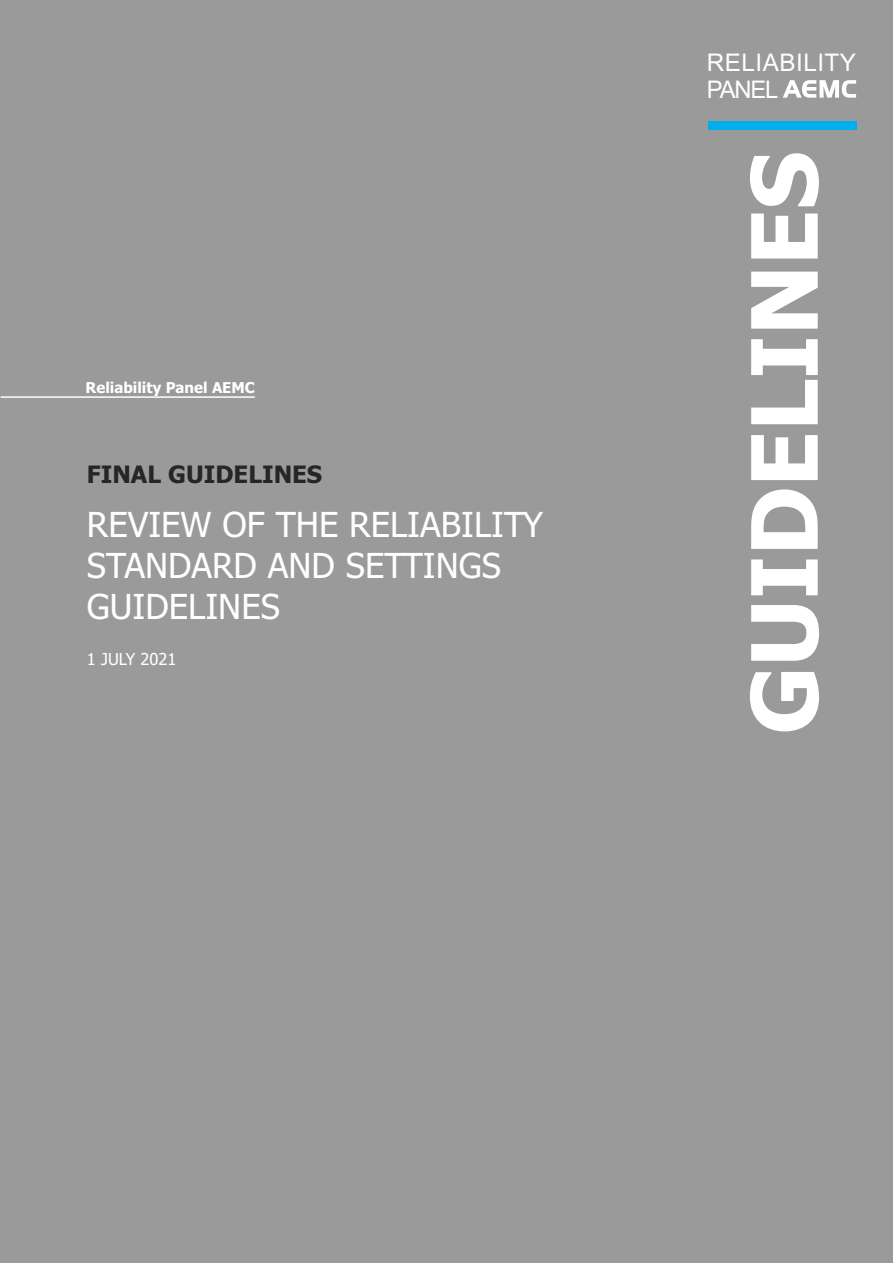
<style>
.page{position:relative;width:893px;height:1263px;background:#9a9a9a}
.page>*{position:absolute;margin:0;border:0;box-sizing:border-box;transform-origin:0 0}
.t1{font:700 91.5px "Tahoma";letter-spacing:-.005em;color:#fff}
.t2{font:34.5px/41.4px "Tahoma";color:#fff}
.t3{font:24.3px/26.2px "Arial";letter-spacing:.02em;color:#fefefe}
.t4{font:700 24px "Tahoma";color:#272526}
.t5{font:16.5px "Tahoma";color:#fff}
.t6{font:700 15px "Tahoma";color:#fff}
</style>
<div class="page">
<hr style="left:1px;top:396px;width:254px;height:2px;background:#fff">
<svg style="left:783px;top:80px;width:73px;height:18px"></svg>
<div style="left:708px;top:121px;width:149px;height:9px;background:#00aded"></div>
<p class="t6" style="left:86px;top:382px;width:171px">Reliability Panel AEMC</p>
<p class="t4" style="left:87px;top:465px;width:237px">FINAL GUIDELINES</p>
<p class="t2" style="left:87px;top:506px;width:457px">REVIEW OF THE RELIABILITY<br>STANDARD AND SETTINGS<br>GUIDELINES</p>
<p class="t5" style="left:87px;top:653px;width:91px">1 JULY 2021</p>
<p class="t3" style="left:707px;top:50px;width:151px">RELIABILITY<br>PANEL</p>
<p class="t1" style="left:748px;top:734px;width:584px;rotate:-90deg">GUIDELINES</p>
</div>
